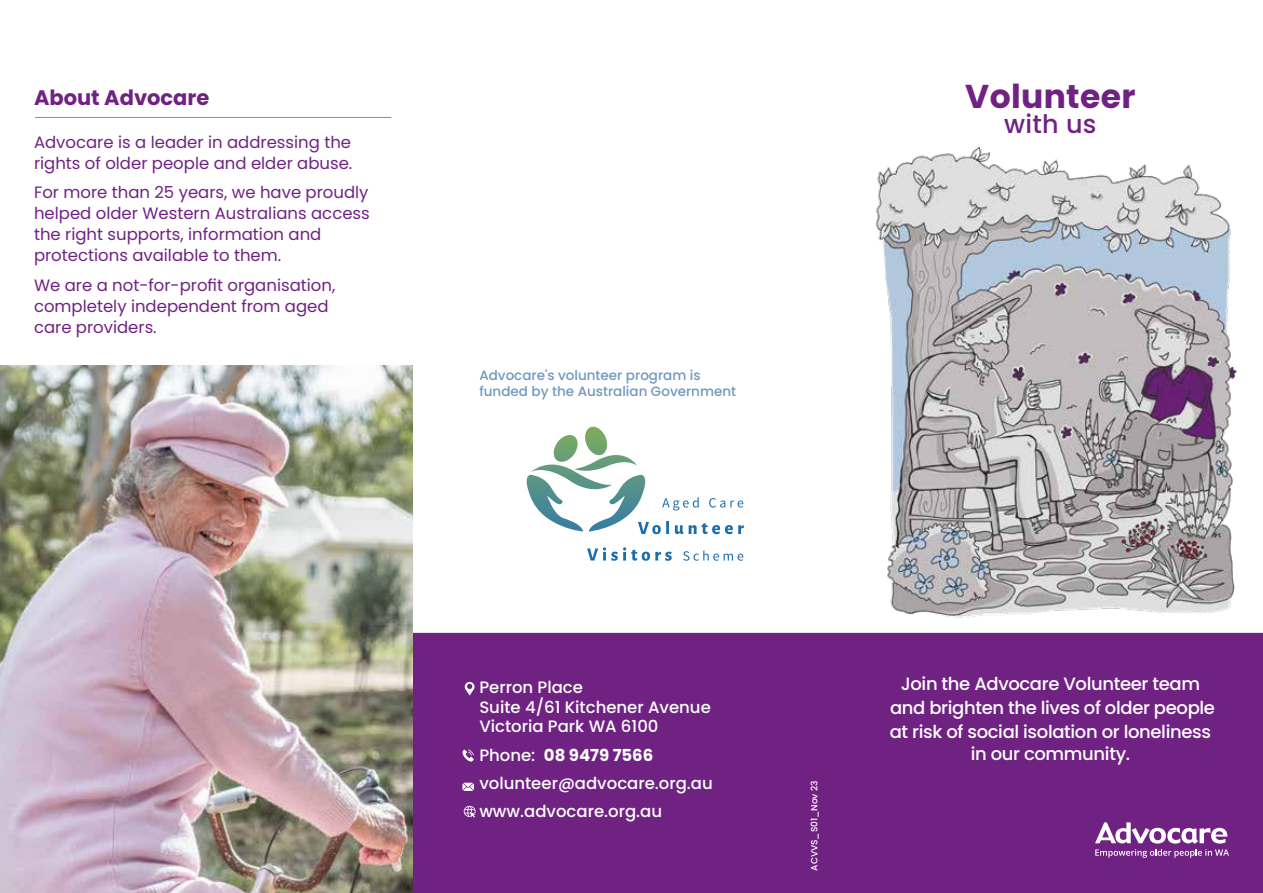
<style>
.page{position:relative;width:1263px;height:893px;background:#fff}
.page>*{position:absolute;margin:0;border:0;box-sizing:border-box;transform-origin:0 0}
.t1{font:700 33px "Poppins";letter-spacing:.01em;color:#702283}
.t2{font:500 25.5px "Poppins";letter-spacing:.01em;color:#702283}
.t3{font:700 21px "Poppins";color:#702283}
.t4{font:500 17.85px/23.1px "Poppins";letter-spacing:-.02em;color:#fff;text-align:center}
.t5{font:16.5px/21px "Poppins";color:#702283}
.t6{font:500 16.5px/19.8px "Poppins";color:#fff}
.t7{font:500 13.5px/16px "Poppins";color:#7098c0}
.t8{font:500 9px "Poppins";color:#fff}
.s1{font-weight:700}
</style>
<div class="page">
<img style="left:871px;top:146px;width:375px;height:487px">
<div style="left:412px;top:633px;width:851px;height:260px;background:#702283"></div>
<svg style="left:465px;top:682px;width:9px;height:13px"></svg>
<svg style="left:462px;top:749px;width:12px;height:13px"></svg>
<svg style="left:462px;top:783px;width:12px;height:8px"></svg>
<svg style="left:464px;top:806px;width:12px;height:11px"></svg>
<svg style="left:587px;top:547px;width:85px;height:14px"></svg>
<svg style="left:683px;top:551px;width:60px;height:10px"></svg>
<svg style="left:526px;top:427px;width:218px;height:107px"></svg>
<svg style="left:1095px;top:822px;width:134px;height:36px"></svg>
<hr style="left:35px;top:117px;width:356px;height:1px;background:#7098c0">
<img style="left:0;top:366px;width:412px;height:527px">
<p class="t3" style="left:34px;top:85px;width:177px">About Advocare</p>
<p class="t5" style="left:34px;top:131px;width:320px">Advocare is a leader in addressing the rights of older people and elder abuse.</p>
<p class="t5" style="left:34px;top:182px;width:337px">For more than 25 years, we have proudly helped older Western Australians access the right supports, information and protections available to them.</p>
<p class="t5" style="left:34px;top:275px;width:303px">We are a not-for-profit organisation, completely independent from aged care providers.</p>
<p class="t7" style="left:479px;top:367px;width:258px">Advocare's volunteer program is funded by the Australian Government</p>
<h1 class="t1" style="left:965px;top:77px;width:172px">Volunteer</h1>
<h2 class="t2" style="left:1004px;top:110px;width:94px">with us</h2>
<p class="t6" style="left:479px;top:677px;width:233px">Perron Place<br>Suite 4/61 Kitchener Avenue<br>Victoria Park WA 6100</p>
<p class="t6" style="left:479px;top:741px;width:235px;line-height:28.3px">Phone: <span class="s1">08 9479 7566 </span>volunteer@advocare.org.au www.advocare.org.au</p>
<p class="t8" style="left:809px;top:871px;width:92px;rotate:-90deg">ACVVS_S01_Nov 23</p>
<p class="t4" style="left:890px;top:673px;width:327px">Join the Advocare Volunteer team and brighten the lives of older people at risk of social isolation or loneliness in our community.</p>
</div>
